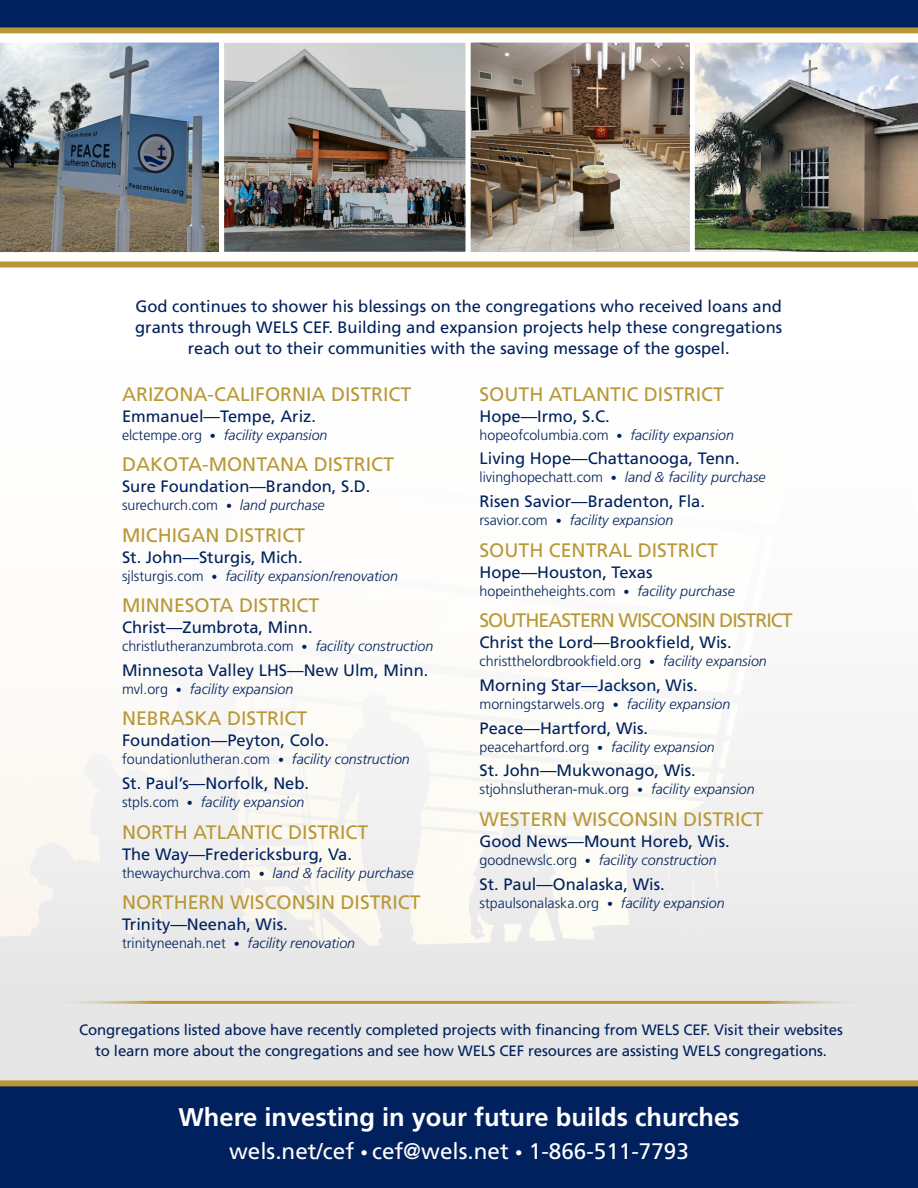
<style>
.page{position:relative;width:918px;height:1188px;background:#fff}
.page>*{position:absolute;margin:0;border:0;box-sizing:border-box;transform-origin:0 0}
.t1{font:700 25.5px "Frutiger LT Std";color:#fff}
.t2{font:22.5px "Frutiger LT Std";color:#fff}
.t3{font:19.5px "Frutiger LT Std";color:#b89836}
.t4{font:19.5px "Frutiger LT Std";letter-spacing:-.05em;color:#b89836}
.t5{font:16.5px/21px "Frutiger LT Std";color:#00215d;text-align:center}
.t6{font:15px/21px "Frutiger LT Std";letter-spacing:-.01em;color:#00215d;text-align:center}
.t7{font:300 14.25px "Frutiger LT Std";color:#00215d}
.t8{font:italic 300 14.25px "Frutiger LT Std";color:#00215d}
.s1{font-style:normal}
.s2{font-weight:400;font-style:normal;font-stretch:condensed;font-size:12px}
.s3{font-weight:400;font-stretch:condensed;font-size:12px}
.s4{font-style:italic}
.s5{font-size:15px}
</style>
<div class="page">
<div style="left:0;top:0;width:918px;height:28px;background:#00215d"></div>
<div style="left:0;top:27px;width:918px;height:6px;background:#b89836"></div>
<div style="left:0;top:262px;width:918px;height:6px;background:#b89836"></div>
<hr style="left:46px;top:1001px;width:826px;height:3px;background:#b89836">
<div style="left:0;top:1086px;width:918px;height:102px;background:#00215d"></div>
<div style="left:0;top:1080px;width:918px;height:6px;background:#b89836"></div>
<img style="left:471px;top:43px;width:218px;height:208px">
<div style="left:468px;top:40px;width:224px;height:214px;border:2px solid #fff"></div>
<img style="left:225px;top:44px;width:239px;height:206px">
<div style="left:221px;top:40px;width:247px;height:214px;border:3px solid #fff"></div>
<img style="left:0;top:42px;width:219px;height:211px">
<img style="left:694px;top:42px;width:224px;height:210px">
<p class="t5" style="left:135px;top:295px;width:648px">God continues to shower his blessings on the congregations who received loans and grants through WELS CEF. Building and expansion projects help these congregations reach out to their communities with the saving message of the gospel.</p>
<p class="t3" style="left:122px;top:382px;width:291px">ARIZONA-CALIFORNIA DISTRICT</p>
<p class="t5" style="left:122px;top:405px;width:196px">Emmanuel—Tempe, Ariz.</p>
<p class="t8" style="left:122px;top:427px;width:207px"><span class="s1">elctempe.org</span> <span class="s2">•</span> facility expansion</p>
<p class="t3" style="left:122px;top:453px;width:273px">DAKOTA-MONTANA DISTRICT</p>
<p class="t5" style="left:122px;top:476px;width:250px">Sure Foundation—Brandon, S.D.</p>
<p class="t7" style="left:122px;top:497px;width:204px">surechurch.com <span class="s3">•</span> <span class="s4">land purchase</span></p>
<p class="t3" style="left:122px;top:523px;width:185px">MICHIGAN DISTRICT</p>
<p class="t5" style="left:122px;top:546px;width:182px">St. John—Sturgis, Mich.</p>
<p class="t8" style="left:122px;top:568px;width:277px"><span class="s1">sjlsturgis.com</span> <span class="s2">•</span> facility expansion/renovation</p>
<p class="t3" style="left:122px;top:594px;width:199px">MINNESOTA DISTRICT</p>
<p class="t5" style="left:122px;top:617px;width:192px">Christ—Zumbrota, Minn.</p>
<p class="t7" style="left:122px;top:638px;width:313px">christlutheranzumbrota.com <span class="s3">•</span> <span class="s4">facility construction</span></p>
<p class="t5" style="left:122px;top:660px;width:308px">Minnesota Valley LHS—New Ulm, Minn.</p>
<p class="t8" style="left:122px;top:681px;width:173px"><span class="s1">mvl.org</span> <span class="s2">•</span> facility expansion</p>
<p class="t3" style="left:122px;top:707px;width:187px">NEBRASKA DISTRICT</p>
<p class="t5" style="left:122px;top:730px;width:209px">Foundation—Peyton, Colo.</p>
<p class="t7" style="left:122px;top:751px;width:289px">foundationlutheran.com <span class="s3">•</span> <span class="s4">facility construction</span></p>
<p class="t5" style="left:122px;top:773px;width:189px">St. Paul’s—Norfolk, Neb.</p>
<p class="t8" style="left:122px;top:794px;width:184px"><span class="s1">stpls.com</span> <span class="s2">•</span> facility expansion</p>
<p class="t3" style="left:122px;top:820px;width:248px">NORTH ATLANTIC DISTRICT</p>
<p class="t5" style="left:122px;top:843px;width:231px">The Way—Fredericksburg, Va.</p>
<p class="t8" style="left:122px;top:865px;width:293px"><span class="s1">thewaychurchva.com</span> <span class="s2">•</span> land &amp; facility purchase</p>
<p class="t3" style="left:122px;top:891px;width:300px">NORTHERN WISCONSIN DISTRICT</p>
<p class="t5" style="left:122px;top:914px;width:167px">Trinity—Neenah, Wis.</p>
<p class="t8" style="left:122px;top:935px;width:235px"><span class="s1">trinityneenah.net</span> <span class="s2">•</span> facility renovation</p>
<p class="t3" style="left:480px;top:382px;width:246px">SOUTH ATLANTIC DISTRICT</p>
<p class="t5" style="left:480px;top:405px;width:132px">Hope—Irmo, S.C.</p>
<p class="t7" style="left:480px;top:427px;width:256px">hopeofcolumbia.com <span class="s3">•</span> <span class="s4">facility expansion</span></p>
<p class="t5" style="left:480px;top:448px;width:262px">Living Hope—Chattanooga, Tenn.</p>
<p class="t8" style="left:480px;top:469px;width:288px"><span class="s1">livinghopechatt.com</span> <span class="s2">•</span> land &amp; facility purchase</p>
<p class="t5" style="left:480px;top:491px;width:227px">Risen Savior—Bradenton, Fla.</p>
<p class="t8" style="left:480px;top:512px;width:195px"><span class="s1">rsavior.com</span> <span class="s2">•</span> facility expansion</p>
<p class="t3" style="left:480px;top:538px;width:240px">SOUTH CENTRAL DISTRICT</p>
<p class="t5" style="left:480px;top:561px;width:174px">Hope—Houston, Texas</p>
<p class="t7" style="left:480px;top:583px;width:257px">hopeintheheights.com <span class="s3">•</span> <span class="s4">facility purchase</span></p>
<p class="t4" style="left:480px;top:609px;width:315px">SOUTHEASTERN WISCONSIN DISTRICT</p>
<p class="t5" style="left:480px;top:632px;width:254px">Christ the Lord—Brookfield, Wis.</p>
<p class="t7" style="left:480px;top:653px;width:289px">christthelordbrookfield.org <span class="s3">•</span> <span class="s4">facility expansion</span></p>
<p class="t5" style="left:480px;top:675px;width:220px">Morning Star—Jackson, Wis.</p>
<p class="t7" style="left:480px;top:696px;width:252px">morningstarwels.org <span class="s3">•</span> <span class="s4">facility expansion</span></p>
<p class="t5" style="left:480px;top:717px;width:170px">Peace—Hartford, Wis.</p>
<p class="t7" style="left:480px;top:739px;width:237px">peacehartford.org <span class="s3">•</span> <span class="s4">facility expansion</span></p>
<p class="t5" style="left:480px;top:760px;width:218px">St. John—Mukwonago, Wis.</p>
<p class="t7" style="left:480px;top:781px;width:277px">stjohnslutheran-muk.org <span class="s3">•</span> <span class="s4">facility expansion</span></p>
<p class="t3" style="left:480px;top:808px;width:285px">WESTERN WISCONSIN DISTRICT</p>
<p class="t5" style="left:480px;top:831px;width:252px">Good News—Mount Horeb, Wis.</p>
<p class="t8" style="left:480px;top:852px;width:239px"><span class="s1">goodnewslc.org</span> <span class="s2">•</span> facility construction</p>
<p class="t5" style="left:480px;top:873px;width:187px">St. Paul—Onalaska, Wis.</p>
<p class="t7" style="left:480px;top:895px;width:247px">stpaulsonalaska.org <span class="s3">•</span> <span class="s4">facility expansion</span></p>
<p class="t6" style="left:79px;top:1019px;width:765px">Congregations listed above have recently completed projects with financing from WELS CEF. Visit their websites to learn more about the congregations and see how WELS CEF resources are assisting WELS congregations.</p>
<p class="t1" style="left:178px;top:1102px;width:563px">Where investing in your future builds churches</p>
<p class="t2" style="left:229px;top:1138px;width:461px">wels.net/cef <span class="s5">•</span> cef@wels.net <span class="s5">•</span> 1-866-511-7793</p>
</div>
